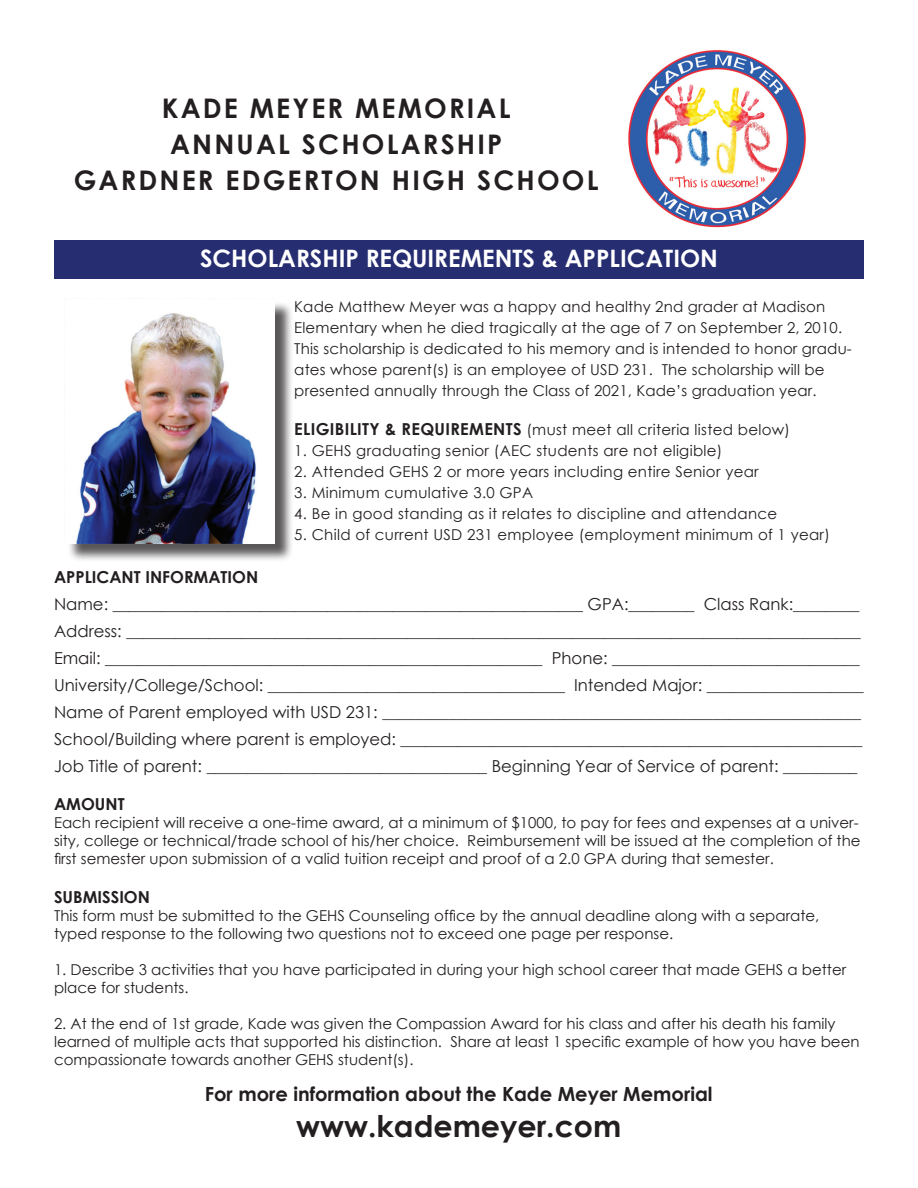
<style>
.page{position:relative;width:918px;height:1188px;background:#fff}
.page>*{position:absolute;margin:0;border:0;box-sizing:border-box;transform-origin:0 0}
.t1{font:700 30px "Century Gothic";color:#231f20}
.t2{font:700 27px/36px "Century Gothic";letter-spacing:.08em;color:#231f20;text-align:center}
.t3{font:700 24px "Century Gothic";color:#fff}
.t4{font:700 19.5px "Century Gothic";color:#231f20}
.t5{font:16.5px/27px "Century Gothic";color:#231f20}
.t6{font:700 16.5px "Century Gothic";color:#231f20}
.t7{font:15px/18px "Century Gothic";color:#231f20}
.t8{font:15px "Century Gothic";letter-spacing:.02em;color:#231f20}
.s1{font-weight:700;font-size:16.5px}
</style>
<div class="page">
<div style="left:67px;top:301px;width:227px;height:261px;background:#231f20;opacity:.75"></div>
<img style="left:67px;top:301px;width:207px;height:242px">
<img style="left:628px;top:50px;width:178px;height:178px">
<div style="left:54px;top:240px;width:810px;height:39px;background:#262d71"></div>
<h2 class="t2" style="left:74px;top:89px;width:526px">KADE MEYER MEMORIAL<br>ANNUAL SCHOLARSHIP<br>GARDNER EDGERTON HIGH SCHOOL</h2>
<h3 class="t3" style="left:200px;top:240px;width:519px">SCHOLARSHIP REQUIREMENTS &amp; APPLICATION</h3>
<p class="t7" style="left:294px;top:296px;width:559px;line-height:21px">Kade Matthew Meyer was a happy and healthy 2nd grader at Madison Elementary when he died tragically at the age of 7 on September 2, 2010.<br>This scholarship is dedicated to his memory and is intended to honor gradu&shy;ates whose parent(s) is an employee of USD 231. The scholarship will be presented annually through the Class of 2021, Kade’s graduation year.</p>
<p class="t8" style="left:294px;top:419px;width:497px"><span class="s1">ELIGIBILITY &amp; REQUIREMENTS</span> (must meet all criteria listed below)</p>
<p class="t8" style="left:294px;top:440px;width:430px">1. GEHS graduating senior (AEC students are not eligible)</p>
<p class="t8" style="left:294px;top:461px;width:466px">2. Attended GEHS 2 or more years including entire Senior year</p>
<p class="t8" style="left:294px;top:482px;width:240px">3. Minimum cumulative 3.0 GPA</p>
<p class="t8" style="left:294px;top:503px;width:484px">4. Be in good standing as it relates to discipline and attendance</p>
<p class="t8" style="left:294px;top:524px;width:537px">5. Child of current USD 231 employee (employment minimum of 1 year)</p>
<p class="t6" style="left:54px;top:565px;width:206px">APPLICANT INFORMATION</p>
<p class="t5" style="left:54px;top:591px;width:811px">Name: _________________________________________________________ GPA:________ Class Rank:________ Address: _________________________________________________________________________________________ Email: _____________________________________________________ Phone: ______________________________ University/College/School: ____________________________________ Intended Major: ___________________ Name of Parent employed with USD 231: __________________________________________________________ School/Building where parent is employed: ________________________________________________________ Job Title of parent: __________________________________ Beginning Year of Service of parent: _________</p>
<p class="t6" style="left:54px;top:792px;width:72px">AMOUNT</p>
<p class="t7" style="left:54px;top:813px;width:808px">Each recipient will receive a one-time award, at a minimum of $1000, to pay for fees and expenses at a univer&shy;sity, college or technical/trade school of his/her choice. Reimbursement will be issued at the completion of the first semester upon submission of a valid tuition receipt and proof of a 2.0 GPA during that semester.</p>
<p class="t6" style="left:54px;top:885px;width:98px">SUBMISSION</p>
<p class="t7" style="left:54px;top:907px;width:767px">This form must be submitted to the GEHS Counseling office by the annual deadline along with a separate, typed response to the following two questions not to exceed one page per response.</p>
<p class="t7" style="left:54px;top:961px;width:794px">1. Describe 3 activities that you have participated in during your high school career that made GEHS a better place for students.</p>
<p class="t7" style="left:54px;top:1015px;width:807px">2. At the end of 1st grade, Kade was given the Compassion Award for his class and after his death his family learned of multiple acts that supported his distinction. Share at least 1 specific example of how you have been compassionate towards another GEHS student(s).</p>
<h3 class="t4" style="left:205px;top:1079px;width:509px">For more information about the Kade Meyer Memorial</h3>
<h1 class="t1" style="left:296px;top:1103px;width:327px">www.kademeyer.com</h1>
</div>
